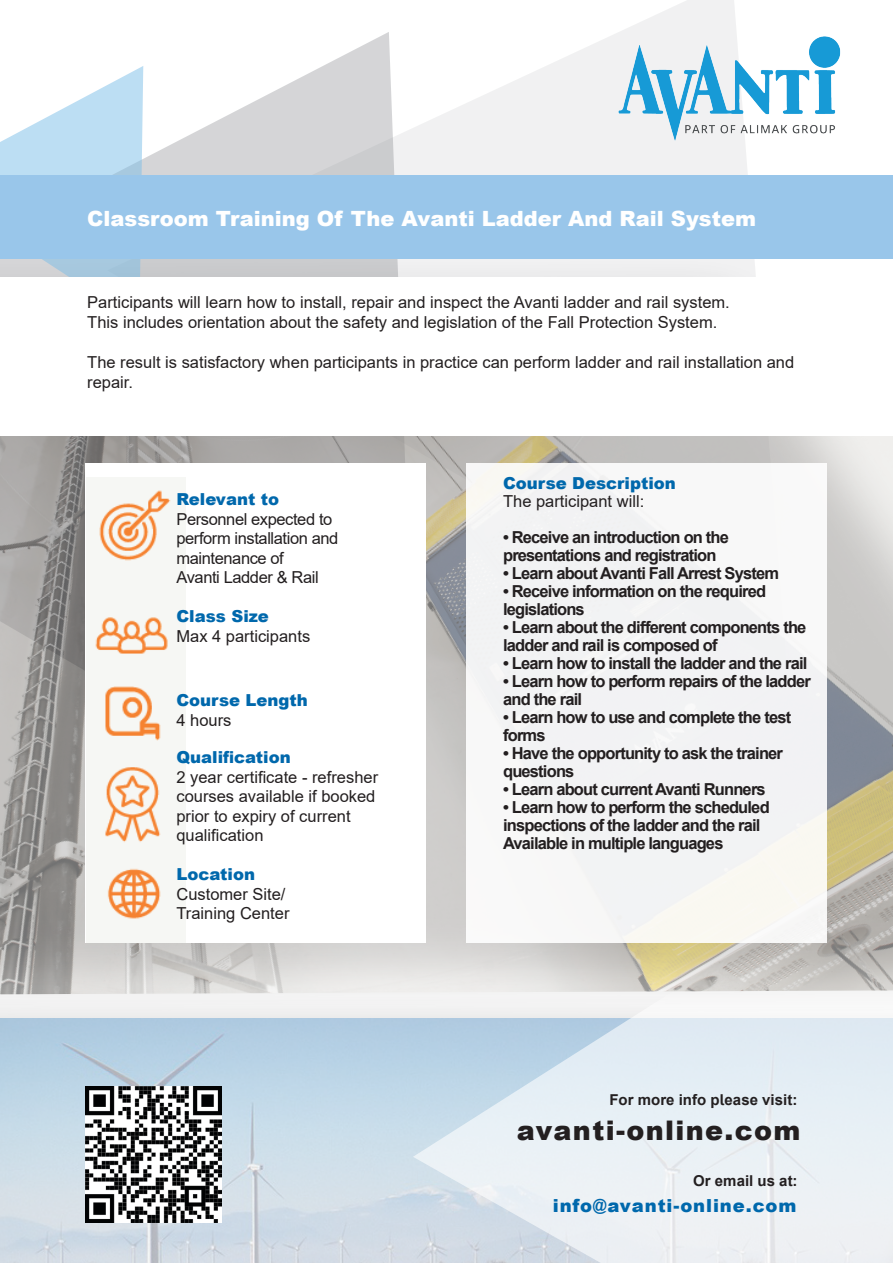
<style>
.page{position:relative;width:893px;height:1263px;background:#fff}
.page>*{position:absolute;margin:0;border:0;box-sizing:border-box;transform-origin:0 0}
.t1{font:900 27px "Arial";letter-spacing:.05em;color:#231f20}
.t2{font:900 21px "Arial";color:#fff}
.t3{font:900 18px "Arial";letter-spacing:.05em;color:#0068ac}
.t4{font:700 16.5px/18px "Arial";letter-spacing:-.05em;color:#231f20}
.t5{font:16.5px/19.8px "Arial";color:#231f20}
.t6{font:16.5px/19.5px "Arial";letter-spacing:-.025em;color:#231f20}
.t7{font:900 16.5px "Arial";color:#0068ac}
.Subheading___Fig_10{font:700 15px "Arial";letter-spacing:.005em;color:#231f20}
</style>
<div class="page">
<img style="left:0;top:1020px;width:413px;height:243px">
<svg style="left:420px;top:39px;width:367px;height:137px;fill:#f1f1f2"></svg>
<svg style="left:413px;top:1020px;width:480px;height:243px;background:#e0e9f1"></svg>
<svg style="left:143px;top:32px;width:277px;height:144px"></svg>
<div style="left:0;top:255px;width:893px;height:765px;background:#231f20;opacity:.3"></div>
<img style="left:0;top:436px;width:893px;height:558px">
<div style="left:85px;top:463px;width:340px;height:480px;background:#fff"></div>
<img style="left:86px;top:478px;width:99px;height:465px">
<svg style="left:0;top:66px;width:143px;height:212px"></svg>
<div style="left:0;top:278px;width:893px;height:158px;background:#fff"></div>
<div style="left:466px;top:463px;width:361px;height:480px;background:#f2f3f4"></div>
<img style="left:604px;top:0;width:237px;height:175px">
<img style="left:85px;top:1087px;width:136px;height:136px">
<div style="left:0;top:176px;width:893px;height:83px;background:#99c6ea"></div>
<p class="t2" style="left:87px;top:204px;width:670px">Classroom Training Of The Avanti Ladder And Rail System</p>
<p class="t5" style="left:87px;top:293px;width:644px">Participants will learn how to install, repair and inspect the Avanti ladder and rail system.</p>
<p class="t5" style="left:87px;top:312px;width:632px">This includes orientation about the safety and legislation of the Fall Protection System.</p>
<p class="t5" style="left:87px;top:352px;width:709px">The result is satisfactory when participants in practice can perform ladder and rail installation and repair.</p>
<p class="t7" style="left:176px;top:487px;width:104px">Relevant to</p>
<p class="t6" style="left:176px;top:509px;width:163px">Personnel expected to perform installation and maintenance of</p>
<p class="t6" style="left:176px;top:568px;width:144px">Avanti Ladder &amp; Rail</p>
<p class="t7" style="left:176px;top:604px;width:94px">Class Size</p>
<p class="t5" style="left:176px;top:626px;width:135px">Max 4 participants</p>
<p class="t7" style="left:176px;top:688px;width:133px">Course Length</p>
<p class="t5" style="left:176px;top:710px;width:57px">4 hours</p>
<p class="t7" style="left:176px;top:745px;width:116px">Qualification</p>
<p class="t5" style="left:176px;top:767px;width:203px">2 year certificate - refresher</p>
<p class="t5" style="left:176px;top:787px;width:201px">courses available if booked</p>
<p class="t5" style="left:176px;top:806px;width:176px">prior to expiry of current qualification</p>
<p class="t7" style="left:176px;top:862px;width:80px">Location</p>
<p class="t5" style="left:176px;top:884px;width:111px">Customer Site/</p>
<p class="t5" style="left:176px;top:904px;width:115px">Training Center</p>
<p class="t7" style="left:503px;top:471px;width:174px">Course Description</p>
<p class="t5" style="left:503px;top:491px;width:143px">The participant will:</p>
<p class="t4" style="left:503px;top:528px;width:227px">• Receive an introduction on the presentations and registration</p>
<p class="t4" style="left:503px;top:564px;width:278px">• Learn about Avanti Fall Arrest System</p>
<p class="t4" style="left:503px;top:582px;width:265px">• Receive information on the required legislations</p>
<p class="t4" style="left:503px;top:618px;width:305px">• Learn about the different components the ladder and rail is composed of</p>
<p class="t4" style="left:503px;top:654px;width:306px">• Learn how to install the ladder and the rail</p>
<p class="t4" style="left:503px;top:672px;width:309px">• Learn how to perform repairs of the ladder and the rail</p>
<p class="t4" style="left:503px;top:708px;width:290px">• Learn how to use and complete the test forms</p>
<p class="t4" style="left:503px;top:744px;width:281px">• Have the opportunity to ask the trainer questions</p>
<p class="t4" style="left:503px;top:780px;width:264px">• Learn about current Avanti Runners</p>
<p class="t4" style="left:503px;top:798px;width:268px">• Learn how to perform the scheduled inspections of the ladder and the rail</p>
<p class="t4" style="left:503px;top:834px;width:222px">Available in multiple languages</p>
<p class="Subheading___Fig_10" style="left:610px;top:1089px;width:189px">For more info please visit:</p>
<p class="t1" style="left:517px;top:1111px;width:285px">avanti-online.com</p>
<p class="Subheading___Fig_10" style="left:693px;top:1170px;width:106px">Or email us at:</p>
<p class="t3" style="left:553px;top:1192px;width:245px">info@avanti-online.com</p>
</div>
